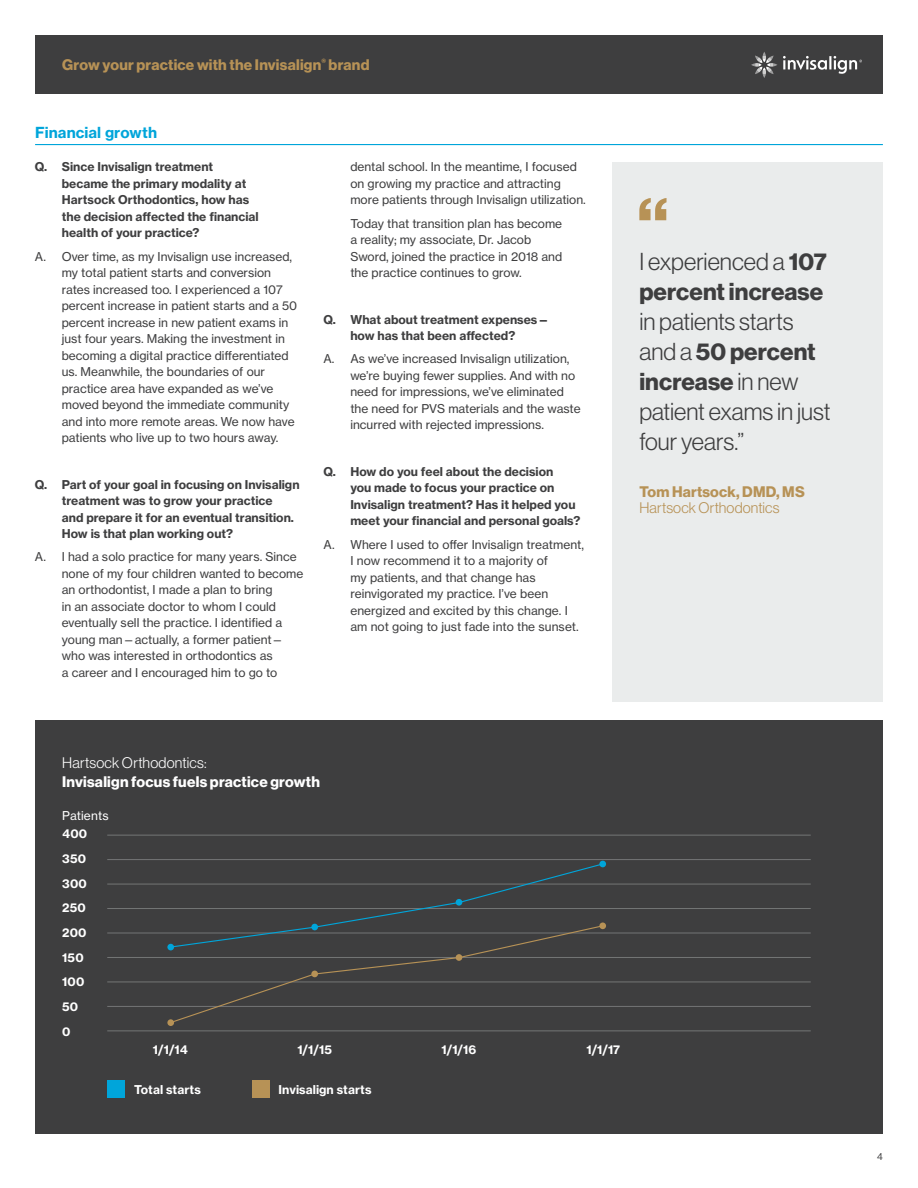
<style>
.page{position:relative;width:918px;height:1188px;background:#fff}
.page>*{position:absolute;margin:0;border:0;box-sizing:border-box;transform-origin:0 0}
.t1{font:300 24px/30px "Neue Haas Grotesk Display";color:#3e3e3f}
.t2{font:700 24px/30px "Neue Haas Grotesk Display";letter-spacing:.005em;color:#3e3e3f}
.t3{font:700 15px "Neue Haas Grotesk Display";letter-spacing:.015em;color:#b79256}
.t4{font:700 15px "Neue Haas Grotesk Display";letter-spacing:.02em;color:#fff}
.t5{font:300 15px "Neue Haas Grotesk Display";letter-spacing:.015em;color:#fff}
.t6{font:300 15px "Neue Haas Grotesk Display";letter-spacing:.01em;color:#b79256}
.t7{font:700 15px "Neue Haas Grotesk Text";letter-spacing:.005em;color:#00a5da}
.t8{font:12px/16.5px "Neue Haas Grotesk Text";color:#3e3e3f}
.t9{font:700 12px/16.5px "Neue Haas Grotesk Text";color:#3e3e3f}
.t10{font:700 12px/24.6px "Neue Haas Grotesk Text";letter-spacing:.015em;color:#fff}
.t11{font:12px "Neue Haas Grotesk Text";letter-spacing:.01em;color:#fff}
.t12{font:10.2px "Neue Haas Grotesk Display";color:#3e3e3f}
.s1{font-weight:300}
.s2{font-weight:700}
</style>
<div class="page">
<div style="left:35px;top:35px;width:848px;height:58px;background:#3e3e3f"></div>
<svg style="left:751px;top:52px;width:111px;height:26px"></svg>
<div style="left:612px;top:162px;width:271px;height:540px;background:#eaecec"></div>
<svg style="left:639px;top:198px;width:28px;height:22px"></svg>
<hr style="left:35px;top:144px;width:848px;height:1px;background:#00a5da">
<div style="left:35px;top:720px;width:848px;height:414px;background:#3e3e3f"></div>
<hr style="left:107px;top:908px;width:704px;height:1px;background:#abafae">
<hr style="left:107px;top:884px;width:704px;height:1px;background:#abafae">
<hr style="left:107px;top:859px;width:704px;height:1px;background:#abafae">
<hr style="left:107px;top:835px;width:704px;height:1px;background:#abafae">
<hr style="left:107px;top:933px;width:704px;height:1px;background:#abafae">
<hr style="left:107px;top:957px;width:704px;height:1px;background:#abafae">
<hr style="left:107px;top:982px;width:704px;height:1px;background:#abafae">
<hr style="left:107px;top:1006px;width:704px;height:1px;background:#abafae">
<hr style="left:107px;top:1030px;width:704px;height:1px;background:#abafae">
<div style="left:167px;top:1019px;width:7px;height:7px;background:#b79256;border-radius:50%"></div>
<div style="left:167px;top:944px;width:7px;height:6px;background:#00a5da;border-radius:50%"></div>
<svg style="left:169px;top:864px;width:435px;height:158px"></svg>
<div style="left:107px;top:1080px;width:18px;height:18px;background:#00a5da"></div>
<div style="left:252px;top:1080px;width:18px;height:18px;background:#b79256"></div>
<div style="left:456px;top:954px;width:6px;height:7px;background:#b79256;border-radius:50%"></div>
<div style="left:456px;top:899px;width:6px;height:7px;background:#00a5da;border-radius:50%"></div>
<div style="left:599px;top:922px;width:7px;height:7px;background:#b79256;border-radius:50%"></div>
<div style="left:599px;top:861px;width:7px;height:6px;background:#00a5da;border-radius:50%"></div>
<p class="t3" style="left:62px;top:56px;width:309px">Grow your practice with the Invisalign<sup>®</sup> brand</p>
<p class="t7" style="left:35px;top:123px;width:123px">Financial growth</p>
<p class="t9" style="left:62px;top:159px;width:198px;text-indent:-27px">Q. Since Invisalign treatment became the primary modality at<br>Hartsock Orthodontics, how has the decision affected the financial health of your practice?</p>
<p class="t8" style="left:62px;top:248px;width:237px;text-indent:-27px">A. Over time, as my Invisalign use increased, my total patient starts and conversion rates increased too. I experienced a 107 percent increase in patient starts and a 50 percent increase in new patient exams in just four years. Making the investment in becoming a digital practice differentiated us. Meanwhile, the boundaries of our practice area have expanded as we’ve moved beyond the immediate community and into more remote areas. We now have patients who live up to two hours away.</p>
<p class="t9" style="left:62px;top:476px;width:239px;text-indent:-27px">Q. Part of your goal in focusing on Invisalign treatment was to grow your practice<br>and prepare it for an eventual transition.<br>How is that plan working out?</p>
<p class="t8" style="left:62px;top:549px;width:243px;text-indent:-27px">A. I had a solo practice for many years. Since none of my four children wanted to become an orthodontist, I made a plan to bring<br>in an associate doctor to whom I could eventually sell the practice. I identified a young man—actually, a former patient— who was interested in orthodontics as<br>a career and I encouraged him to go to</p>
<p class="t8" style="left:350px;top:159px;width:237px">dental school. In the meantime, I focused on growing my practice and attracting more patients through Invisalign utilization.</p>
<p class="t8" style="left:350px;top:215px;width:213px">Today that transition plan has become a reality; my associate, Dr. Jacob Sword, joined the practice in 2018 and the practice continues to grow.</p>
<p class="t9" style="left:323px;top:311px;width:228px;text-align:center">Q. What about treatment expenses— how has that been affected?</p>
<p class="t8" style="left:350px;top:351px;width:232px;text-indent:-27px">A. As we’ve increased Invisalign utilization, we’re buying fewer supplies. And with no need for impressions, we’ve eliminated the need for PVS materials and the waste incurred with rejected impressions.</p>
<p class="t9" style="left:350px;top:463px;width:232px;text-indent:-27px">Q. How do you feel about the decision<br>you made to focus your practice on Invisalign treatment? Has it helped you meet your financial and personal goals?</p>
<p class="t8" style="left:350px;top:536px;width:235px;text-indent:-27px">A. Where I used to offer Invisalign treatment, I now recommend it to a majority of<br>my patients, and that change has reinvigorated my practice. I’ve been energized and excited by this change. I am not going to just fade into the sunset.</p>
<h1 class="t2" style="left:639px;top:247px;width:189px"><span class="s1">I experienced a</span> 107 percent increase</h1>
<h1 class="t1" style="left:639px;top:307px;width:193px">in patients starts and a <span class="s2">50 percent increase</span> in new patient exams in just four years.”</h1>
<p class="t3" style="left:639px;top:483px;width:167px">Tom Hartsock, DMD, MS</p>
<p class="t6" style="left:639px;top:500px;width:142px">Hartsock Orthodontics</p>
<p class="t5" style="left:62px;top:754px;width:146px">Hartsock Orthodontics:</p>
<p class="t4" style="left:62px;top:773px;width:259px">Invisalign focus fuels practice growth</p>
<p class="t11" style="left:62px;top:808px;width:48px">Patients</p>
<p class="t10" style="left:62px;top:822px;width:27px">400</p>
<p class="t10" style="left:62px;top:846px;width:25px">350</p>
<p class="t10" style="left:62px;top:871px;width:26px">300</p>
<p class="t10" style="left:62px;top:896px;width:25px">250</p>
<p class="t10" style="left:62px;top:920px;width:26px">200</p>
<p class="t10" style="left:62px;top:945px;width:24px">150<br>100<br>50<br>0</p>
<p class="t10" style="left:153px;top:1038px;width:36px">1/1/14</p>
<p class="t10" style="left:297px;top:1038px;width:36px">1/1/15</p>
<p class="t10" style="left:442px;top:1038px;width:36px">1/1/16</p>
<p class="t10" style="left:586px;top:1038px;width:35px">1/1/17</p>
<p class="t10" style="left:134px;top:1077px;width:68px">Total starts</p>
<p class="t10" style="left:279px;top:1078px;width:94px">Invisalign starts</p>
<p class="t12" style="left:877px;top:1151px;width:7px">4</p>
</div>
